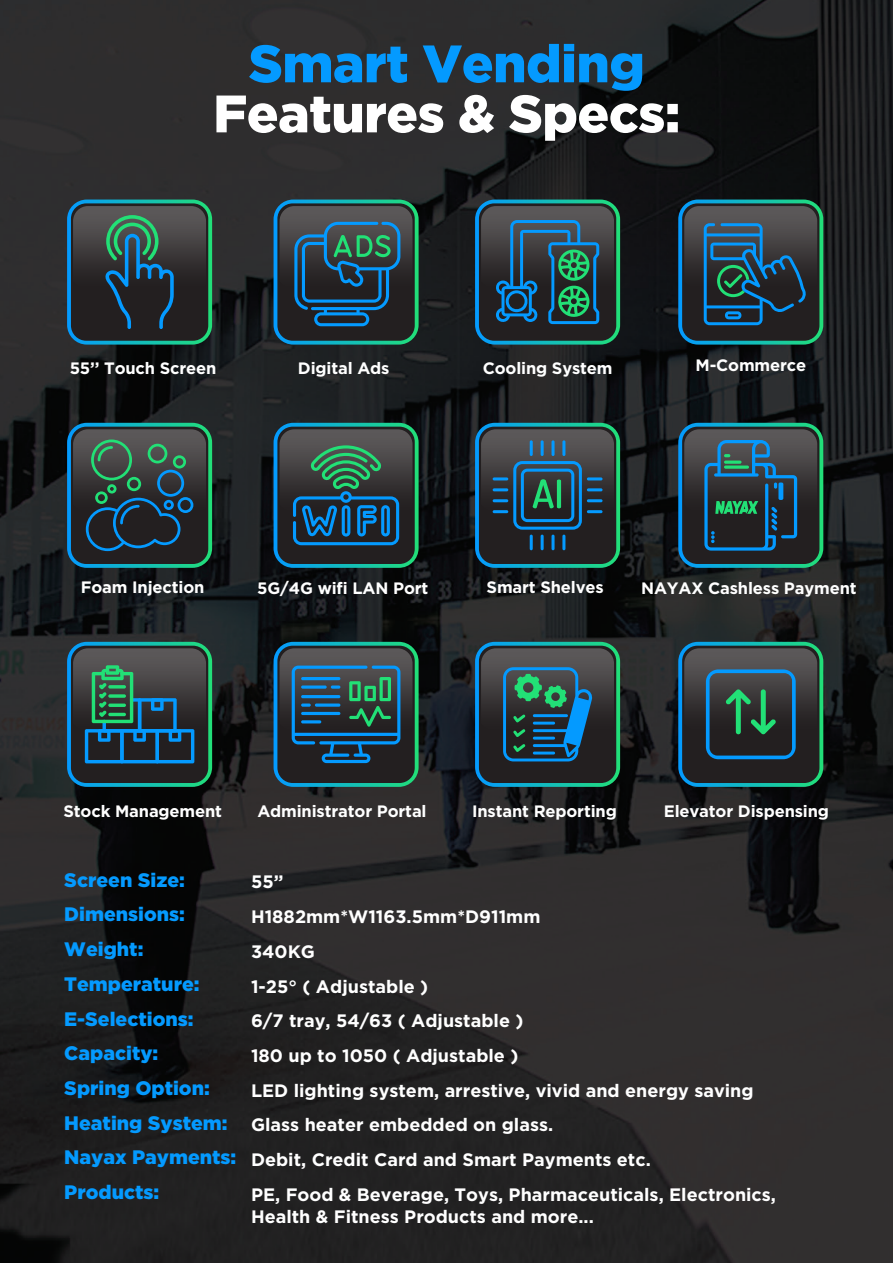
<style>
.page{position:relative;width:893px;height:1263px;background:#fff}
.page>*{position:absolute;margin:0;border:0;box-sizing:border-box;transform-origin:0 0}
.t1{font:900 52.65px "Gotham";letter-spacing:-.01em;color:#fff}
.t2{font:900 52.65px "Gotham";letter-spacing:-.01em;color:#049aff}
.t3{font:900 19.5px/34.7px "Gotham";color:#049aff}
.t4{font:700 18px/34.7px "Gotham";color:#fff}
.t5{font:700 16.5px "Gotham";letter-spacing:-.01em;color:#fff}
</style>
<div class="page">
<img style="left:0;top:0;width:893px;height:1263px">
<svg style="left:67px;top:200px;width:145px;height:145px;background:#2c454a"></svg>
<svg style="left:274px;top:200px;width:145px;height:145px;background:#2a4c58"></svg>
<svg style="left:475px;top:200px;width:145px;height:145px;background:#2a4e56"></svg>
<svg style="left:678px;top:200px;width:145px;height:145px;background:#2b444f"></svg>
<svg style="left:67px;top:423px;width:145px;height:145px;background:#2c464b"></svg>
<svg style="left:274px;top:423px;width:145px;height:145px;background:#2a4f58"></svg>
<svg style="left:475px;top:423px;width:145px;height:145px;background:#2b4751"></svg>
<svg style="left:678px;top:423px;width:145px;height:145px;background:#2b444c"></svg>
<svg style="left:67px;top:642px;width:145px;height:145px;background:#2b4d52"></svg>
<svg style="left:274px;top:642px;width:145px;height:145px;background:#294f58"></svg>
<hr style="left:301px;top:712px;width:39px;height:3px;background:#049aff;border-radius:2px">
<hr style="left:301px;top:720px;width:20px;height:3px;background:#049aff;border-radius:2px">
<svg style="left:678px;top:642px;width:145px;height:145px;background:#2c454b"></svg>
<svg style="left:475px;top:642px;width:145px;height:145px;background:#2a4d57"></svg>
<h1 class="t2" style="left:249px;top:33px;width:398px">Smart Vending</h1>
<h1 class="t1" style="left:213px;top:83px;width:469px">Features &amp; Specs:</h1>
<p class="t5" style="left:70px;top:358px;width:148px">55’’ Touch Screen</p>
<p class="t5" style="left:298px;top:358px;width:93px">Digital Ads</p>
<p class="t5" style="left:483px;top:358px;width:131px">Cooling System</p>
<p class="t5" style="left:695px;top:356px;width:112px">M-Commerce</p>
<p class="t5" style="left:81px;top:578px;width:125px">Foam Injection</p>
<p class="t5" style="left:257px;top:578px;width:173px">5G/4G wifi LAN Port</p>
<p class="t5" style="left:487px;top:578px;width:119px">Smart Shelves</p>
<p class="t5" style="left:641px;top:578px;width:217px">NAYAX Cashless Payment</p>
<p class="t5" style="left:63px;top:802px;width:160px">Stock Management</p>
<p class="t5" style="left:257px;top:801px;width:171px">Administrator Portal</p>
<p class="t5" style="left:472px;top:801px;width:146px">Instant Reporting</p>
<p class="t5" style="left:664px;top:802px;width:167px">Elevator Dispensing</p>
<p class="t3" style="left:64px;top:862px;width:174px">Screen Size:<br>Dimensions:<br>Weight:<br>Temperature:<br>E-Selections:<br>Capacity:<br>Spring Option:<br>Heating System:<br>Nayax Payments:<br>Products:</p>
<p class="t4" style="left:251px;top:864px;width:527px">55”<br>H1882mm*W1163.5mm*D911mm<br>340KG<br>1-25° ( Adjustable )<br>6/7 tray, 54/63 ( Adjustable )<br>180 up to 1050 ( Adjustable )<br>LED lighting system, arrestive, vivid and energy saving<br>Glass heater embedded on glass.<br>Debit, Credit Card and Smart Payments etc.<br>PE, Food &amp; Beverage, Toys, Pharmaceuticals, Electronics,</p>
<p class="t4" style="left:251px;top:1199px;width:344px">Health &amp; Fitness Products and more...</p>
</div>
